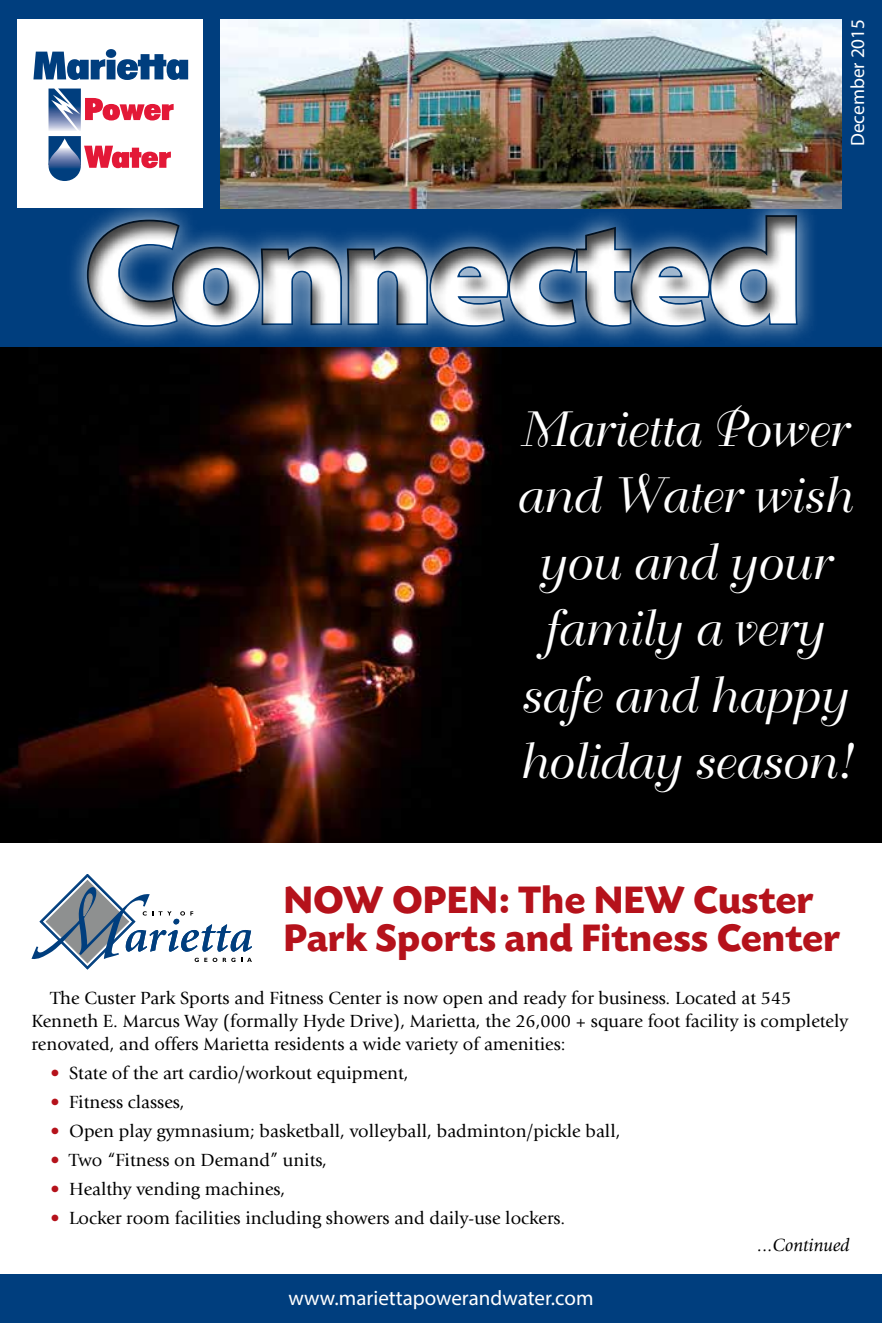
<style>
.page{position:relative;width:882px;height:1323px;background:#fff}
.page>*{position:absolute;margin:0;border:0;box-sizing:border-box;transform-origin:0 0}
.t1{font:900 semi-expanded 148.75px "Myriad Pro";letter-spacing:-.05em;color:#fff}
.t2{font:49px/66.5px "Bellevue";color:#fff;text-align:center}
.t3{font:700 40.25px/38.5px "Today SB";color:#b5121b}
.t4{font:21px "Myriad Pro";color:#fff}
.t5{font:19.25px "Myriad Pro";color:#fff}
.t6{font:18.38px/22.8px "Giovanni";color:#000}
.t7{font:italic 18.38px "Giovanni";color:#000}
.s1{color:#b5121b}
</style>
<div class="page">
<img style="left:0;top:346px;width:882px;height:497px">
<div style="left:515px;top:401px;width:353px;height:406px;background:#000"></div>
<svg style="left:32px;top:874px;width:220px;height:95px"></svg>
<div style="left:0;top:0;width:882px;height:346px;background:#003e7e"></div>
<div style="left:18px;top:19px;width:185px;height:189px;background:#fff"></div>
<svg style="left:33px;top:49px;width:155px;height:31px"></svg>
<svg style="left:49px;top:89px;width:125px;height:42px"></svg>
<div style="left:49px;top:136px;width:32px;height:29px;background:#003e7e"></div>
<svg style="left:49px;top:138px;width:122px;height:42px"></svg>
<div style="left:9px;top:180px;width:873px;height:189px;background:#000;opacity:.75"></div>
<img style="left:220px;top:19px;width:622px;height:189px">
<div style="left:0;top:1274px;width:882px;height:49px;background:#003e7e"></div>
<h1 class="t1" style="left:83px;top:188px;width:723px">Connected</h1>
<p class="t5" style="left:846px;top:146px;width:129px;rotate:-90deg">December 2015</p>
<h2 class="t2" style="left:513px;top:398px;width:337px">Marietta Power and Water wish you and your family a very safe and happy holiday season!</h2>
<h3 class="t3" style="left:284px;top:882px;width:559px">NOW OPEN: The NEW Custer<br>Park Sports and Fitness Center</h3>
<p class="t6" style="left:31px;top:987px;width:818px;text-indent:19px">The Custer Park Sports and Fitness Center is now open and ready for business. Located at 545<br>Kenneth E. Marcus Way (formally Hyde Drive), Marietta, the 26,000 + square foot facility is completely renovated, and offers Marietta residents a wide variety of amenities:</p>
<p class="t6" style="left:50px;top:1062px;width:360px"><span class="s1">•</span> State of the art cardio/workout equipment,</p>
<p class="t6" style="left:50px;top:1091px;width:136px"><span class="s1">•</span> Fitness classes,</p>
<p class="t6" style="left:50px;top:1120px;width:572px"><span class="s1">•</span> Open play gymnasium; basketball, volleyball, badminton/pickle ball,</p>
<p class="t6" style="left:50px;top:1149px;width:278px"><span class="s1">•</span> Two “Fitness on Demand” units,</p>
<p class="t6" style="left:50px;top:1178px;width:236px"><span class="s1">•</span> Healthy vending machines,</p>
<p class="t6" style="left:50px;top:1207px;width:516px"><span class="s1">•</span> Locker room facilities including showers and daily-use lockers.</p>
<p class="t7" style="left:758px;top:1235px;width:94px">...Continued</p>
<p class="t4" style="left:288px;top:1285px;width:307px">www.mariettapowerandwater.com</p>
</div>
